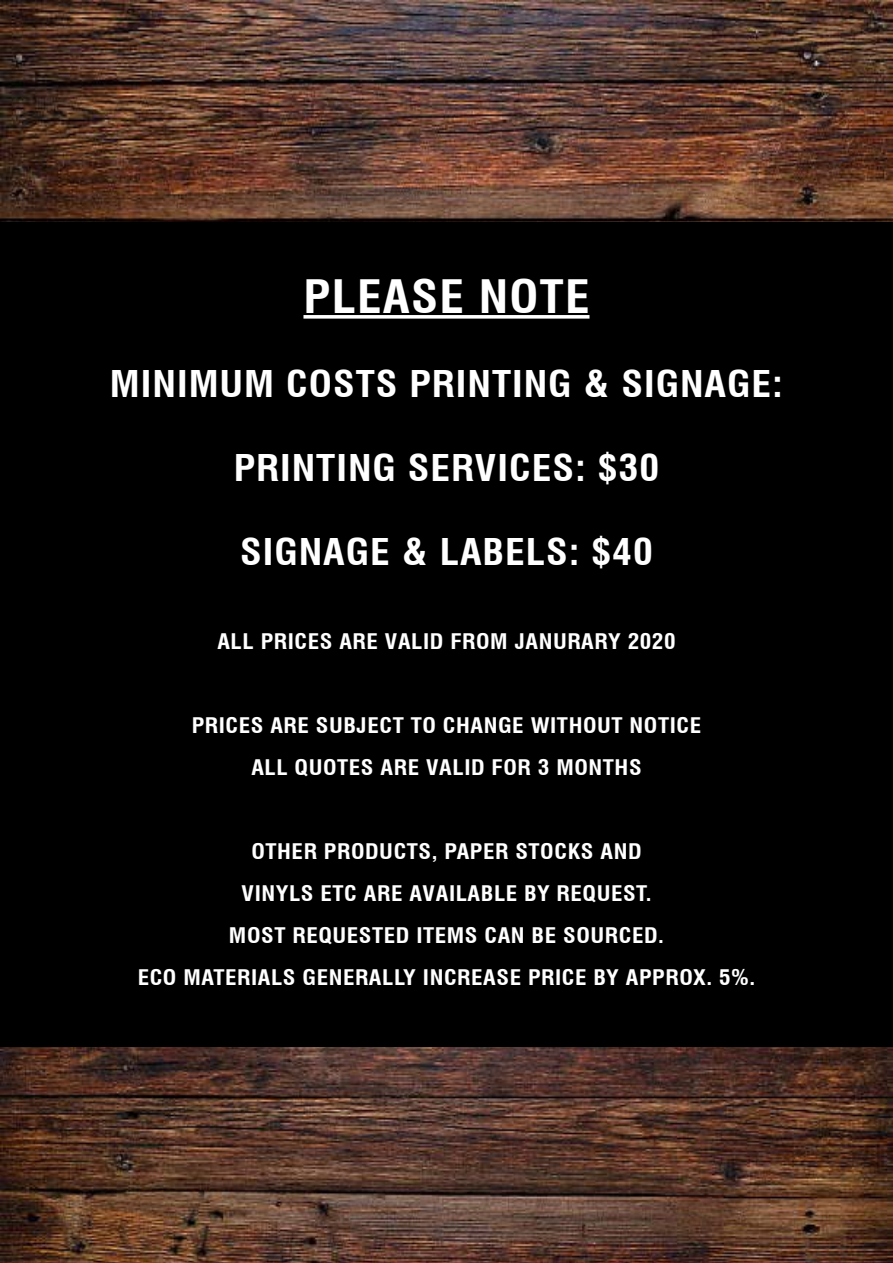
<style>
.page{position:relative;width:893px;height:1263px;background:#fff}
.page>*{position:absolute;margin:0;border:0;box-sizing:border-box;transform-origin:0 0}
.t1{font:700 condensed 45px "Swiss 721 BT";letter-spacing:.025em;color:#fff;scale:1.1 1}
.t2{font:700 condensed 36px "Swiss 721 BT";letter-spacing:.025em;color:#fff;scale:1.1 1}
.t3{font:700 condensed 21px/42px "Swiss 721 BT";letter-spacing:.025em;color:#fff;text-align:center;scale:1.1 1}
</style>
<div class="page">
<img style="left:0;top:0;width:893px;height:1263px">
<div style="left:0;top:222px;width:893px;height:825px;background:#000"></div>
<svg style="left:303px;top:315px;width:286px;height:4px"></svg>
<h1 class="t1" style="left:303px;top:269px;width:262px">PLEASE NOTE</h1>
<h2 class="t2" style="left:110px;top:362px;width:613px">MINIMUM COSTS PRINTING &amp; SIGNAGE:</h2>
<h2 class="t2" style="left:234px;top:446px;width:388px">PRINTING SERVICES: $30</h2>
<h2 class="t2" style="left:240px;top:530px;width:377px">SIGNAGE &amp; LABELS: $40</h2>
<p class="t3" style="left:217px;top:620px;width:418px">ALL PRICES ARE VALID FROM JANURARY 2020</p>
<p class="t3" style="left:192px;top:704px;width:465px">PRICES ARE SUBJECT TO CHANGE WITHOUT NOTICE<br>ALL QUOTES ARE VALID FOR 3 MONTHS</p>
<p class="t3" style="left:138px;top:830px;width:563px">OTHER PRODUCTS, PAPER STOCKS AND<br>VINYLS ETC ARE AVAILABLE BY REQUEST.<br>MOST REQUESTED ITEMS CAN BE SOURCED.<br>ECO MATERIALS GENERALLY INCREASE PRICE BY APPROX. 5%.</p>
</div>
